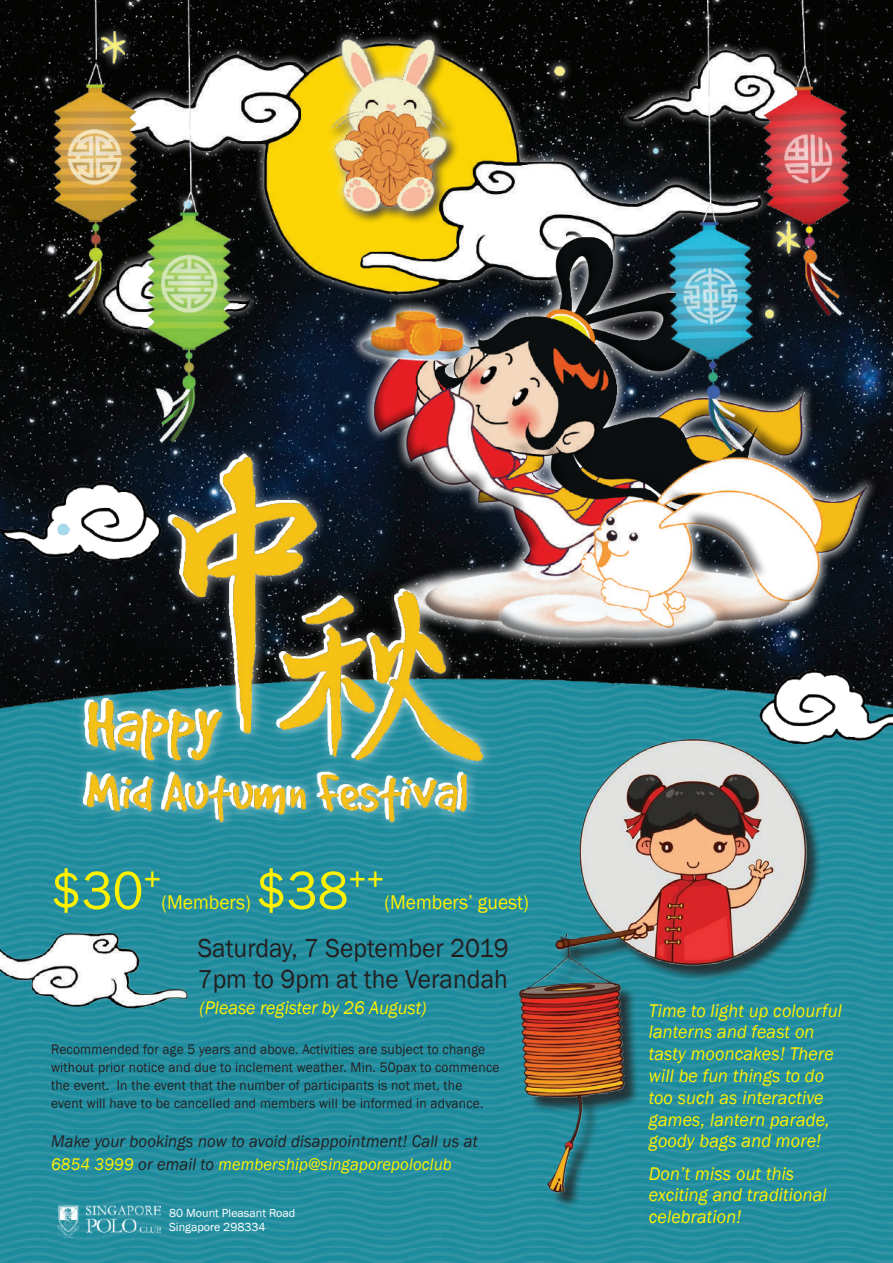
<style>
.page{position:relative;width:893px;height:1263px;background:#fff}
.page>*{position:absolute;margin:0;border:0;box-sizing:border-box;transform-origin:0 0}
.t1{font:55.2px "Franklin Gothic";color:#fff101;scale:.95 1}
.t2{font:26.85px/30.6px "Franklin Gothic";color:#231f20;scale:.95 1}
.t3{font:20.4px "Franklin Gothic";color:#fff101;scale:.95 1}
.t4{font:italic 18.9px/21.8px "Franklin Gothic";letter-spacing:.01em;color:#fff101;scale:.95 1}
.t5{font:italic 17.4px/22.5px "Franklin Gothic";letter-spacing:.01em;color:#231f20;scale:.95 1}
.t6{font:14.1px/18px "Franklin Gothic";letter-spacing:.015em;color:#231f20;scale:.95 1}
.t7{font:12px/14.4px "Franklin Gothic";color:#fff}
.s1{color:#fff101}
</style>
<div class="page">
<img style="left:0;top:1191px;width:893px;height:58px">
<img style="left:0;top:1128px;width:893px;height:63px">
<img style="left:0;top:1064px;width:893px;height:64px">
<img style="left:0;top:874px;width:893px;height:61px">
<img style="left:226px;top:935px;width:667px;height:62px">
<img style="left:0;top:997px;width:893px;height:67px">
<img style="left:0;top:818px;width:893px;height:56px">
<img style="left:0;top:1249px;width:893px;height:14px">
<img style="left:57px;top:1205px;width:103px;height:32px">
<img style="left:0;top:930px;width:226px;height:85px">
<img style="left:0;top:0;width:893px;height:818px">
<img style="left:68px;top:433px;width:430px;height:392px">
<img style="left:0;top:441px;width:490px;height:392px">
<img style="left:716px;top:649px;width:177px;height:112px">
<div style="left:522px;top:742px;width:300px;height:467px;background:#231f20;opacity:.8"></div>
<img style="left:512px;top:736px;width:297px;height:464px">
<svg style="left:15px;top:1236px;width:8px;height:27px"></svg>
<svg style="left:870px;top:1236px;width:9px;height:27px"></svg>
<h1 class="t1" style="left:51px;top:856px;width:118px">$30<sup>+</sup></h1>
<h1 class="t1" style="left:256px;top:856px;width:136px">$38<sup>++</sup></h1>
<h3 class="t3" style="left:384px;top:889px;width:154px">(Members’ guest)</h3>
<h2 class="t2" style="left:198px;top:934px;width:329px">Saturday, 7 September 2019<br>7pm to 9pm at the Verandah</h2>
<h3 class="t4" style="left:200px;top:997px;width:240px">(Please register by 26 August)</h3>
<p class="t6" style="left:51px;top:1041px;width:473px">Recommended for age 5 years and above. Activities are subject to change without prior notice and due to inclement weather. Min. 50pax to commence the event. In the event that the number of participants is not met, the<br>event will have to be cancelled and members will be informed in advance.</p>
<p class="t5" style="left:51px;top:1130px;width:451px">Make your bookings now to avoid disappointment! Call us at<br><span class="s1">6854 3999</span> or email to <span class="s1">membership@singaporepoloclub</span></p>
<h3 class="t3" style="left:161px;top:889px;width:96px">(Members)</h3>
<p class="t7" style="left:169px;top:1206px;width:128px">80 Mount Pleasant Road<br>Singapore 298334</p>
<h3 class="t4" style="left:649px;top:1000px;width:205px">Time to light up colourful lanterns and feast on tasty mooncakes! There will be fun things to do too such as interactive games, lantern parade, goody bags and more!</h3>
<h3 class="t4" style="left:649px;top:1163px;width:189px">Don’t miss out this exciting and traditional celebration!</h3>
</div>
